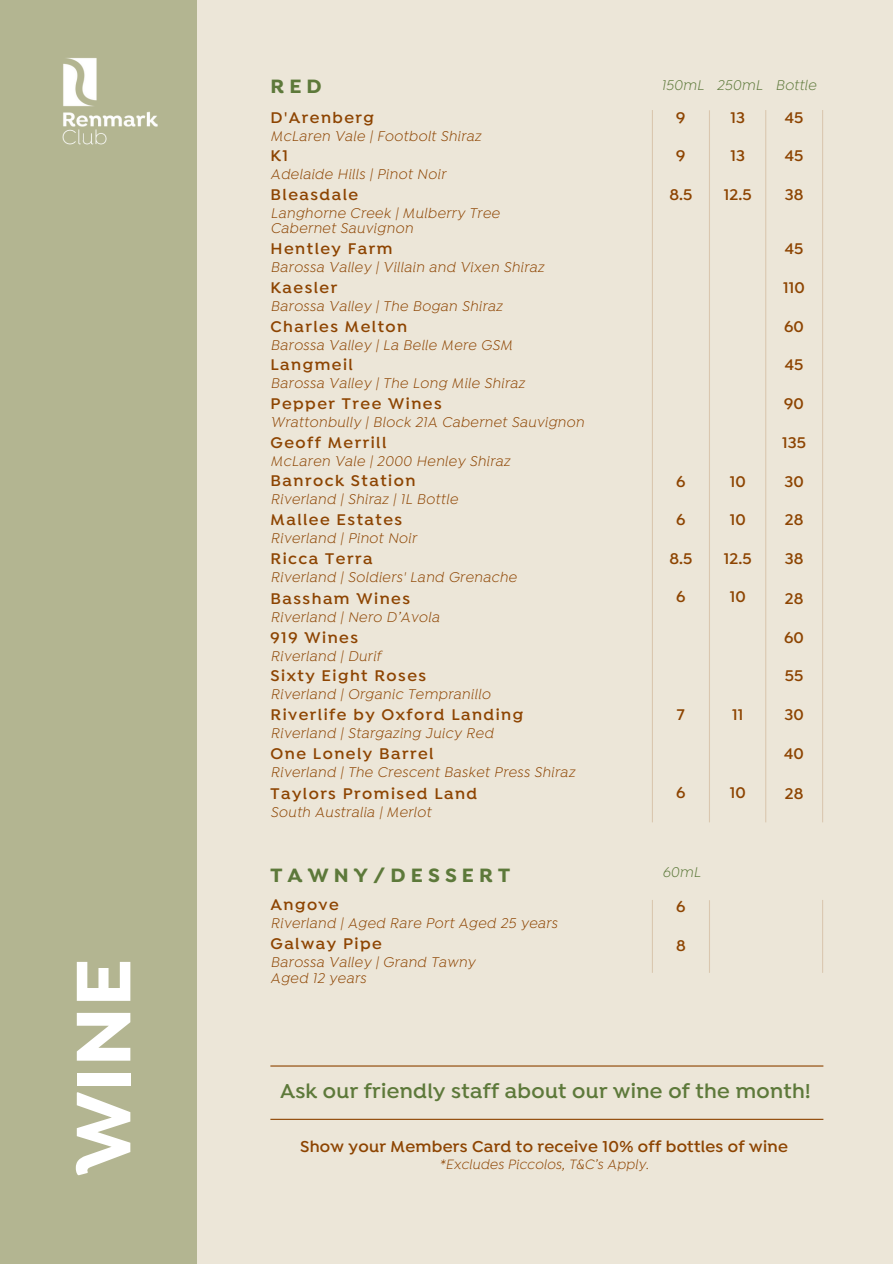
<style>
.page{position:relative;width:893px;height:1264px;background:#fff}
.page>*{position:absolute;margin:0;border:0;box-sizing:border-box;transform-origin:0 0}
.t1{font:700 82.35px "Isidora";color:#fff}
.t2{font:600 21.45px "Isidora";letter-spacing:.015em;color:#5d793a}
.t3{font:700 20.55px "Isidora";letter-spacing:.25em;color:#5d793a}
.t4{font:600 16.8px "Isidora";letter-spacing:.015em;color:#8d4401}
.t5{font:600 16.5px "Isidora";letter-spacing:.09em;color:#8d4401}
.t6{font:italic 15px/15.8px "Isidora";letter-spacing:.03em;color:#8d4401}
.t7{font:italic 15px "Isidora";letter-spacing:.02em;color:#5d793a}
.t8{font:italic 14.4px "Isidora";letter-spacing:.015em;color:#8d4401}
</style>
<div class="page">
<div style="left:0;top:0;width:892px;height:1263px;background:#ece6d8"></div>
<div style="left:0;top:0;width:197px;height:1263px;background:#b3b591"></div>
<img style="left:62px;top:58px;width:96px;height:87px">
<hr style="left:822px;top:110px;width:1px;height:712px;background:#8d4401">
<hr style="left:651px;top:110px;width:2px;height:712px;background:#8d4401">
<hr style="left:765px;top:110px;width:1px;height:712px;background:#8d4401">
<hr style="left:708px;top:110px;width:2px;height:712px;background:#8d4401">
<hr style="left:822px;top:899px;width:1px;height:73px;background:#8d4401">
<hr style="left:651px;top:899px;width:2px;height:73px;background:#8d4401">
<hr style="left:708px;top:900px;width:2px;height:72px;background:#8d4401">
<hr style="left:270px;top:1118px;width:553px;height:1px;background:#8d4401">
<hr style="left:270px;top:1065px;width:553px;height:1px;background:#8d4401">
<p class="t1" style="left:60px;top:1175px;width:218px;rotate:-90deg">WINE</p>
<p class="t3" style="left:270px;top:76px;width:53px">RED</p>
<p class="t7" style="left:661px;top:77px;width:44px">150mL</p>
<p class="t7" style="left:716px;top:77px;width:47px">250mL</p>
<p class="t7" style="left:775px;top:77px;width:42px">Bottle</p>
<p class="t5" style="left:270px;top:108px;width:105px">D'Arenberg</p>
<p class="t6" style="left:270px;top:129px;width:212px">McLaren Vale | Footbolt Shiraz</p>
<p class="t5" style="left:270px;top:147px;width:19px">K1</p>
<p class="t6" style="left:270px;top:167px;width:177px">Adelaide Hills | Pinot Noir</p>
<p class="t5" style="left:270px;top:185px;width:89px">Bleasdale</p>
<p class="t6" style="left:270px;top:206px;width:230px">Langhorne Creek | Mulberry Tree<br>Cabernet Sauvignon</p>
<p class="t5" style="left:676px;top:109px;width:11px">9</p>
<p class="t5" style="left:676px;top:147px;width:11px">9</p>
<p class="t5" style="left:669px;top:186px;width:24px">8.5</p>
<p class="t5" style="left:730px;top:109px;width:16px">13</p>
<p class="t5" style="left:730px;top:147px;width:16px">13</p>
<p class="t5" style="left:723px;top:186px;width:29px">12.5</p>
<p class="t5" style="left:784px;top:109px;width:20px">45</p>
<p class="t5" style="left:784px;top:147px;width:20px">45</p>
<p class="t5" style="left:784px;top:186px;width:20px">38</p>
<p class="t5" style="left:270px;top:240px;width:123px">Hentley Farm</p>
<p class="t6" style="left:270px;top:260px;width:275px">Barossa Valley | Villain and Vixen Shiraz</p>
<p class="t5" style="left:784px;top:240px;width:20px">45</p>
<p class="t5" style="left:270px;top:279px;width:68px">Kaesler</p>
<p class="t6" style="left:270px;top:299px;width:233px">Barossa Valley | The Bogan Shiraz</p>
<p class="t5" style="left:783px;top:279px;width:23px">110</p>
<p class="t5" style="left:270px;top:317px;width:138px">Charles Melton</p>
<p class="t6" style="left:270px;top:338px;width:243px">Barossa Valley | La Belle Mere GSM</p>
<p class="t5" style="left:784px;top:317px;width:21px">60</p>
<p class="t5" style="left:270px;top:356px;width:84px">Langmeil</p>
<p class="t6" style="left:270px;top:376px;width:256px">Barossa Valley | The Long Mile Shiraz</p>
<p class="t5" style="left:784px;top:356px;width:20px">45</p>
<p class="t5" style="left:270px;top:395px;width:173px">Pepper Tree Wines</p>
<p class="t6" style="left:270px;top:415px;width:315px">Wrattonbully | Block 21A Cabernet Sauvignon</p>
<p class="t5" style="left:784px;top:395px;width:21px">90</p>
<p class="t5" style="left:270px;top:433px;width:117px">Geoff Merrill</p>
<p class="t6" style="left:270px;top:454px;width:241px">McLaren Vale | 2000 Henley Shiraz</p>
<p class="t5" style="left:782px;top:434px;width:25px">135</p>
<p class="t5" style="left:270px;top:472px;width:146px">Banrock Station</p>
<p class="t6" style="left:270px;top:493px;width:189px">Riverland | Shiraz | 1L Bottle</p>
<p class="t5" style="left:270px;top:511px;width:133px">Mallee Estates</p>
<p class="t6" style="left:270px;top:531px;width:147px">Riverland | Pinot Noir</p>
<p class="t5" style="left:270px;top:550px;width:103px">Ricca Terra</p>
<p class="t6" style="left:270px;top:570px;width:247px">Riverland | Soldiers' Land Grenache</p>
<p class="t5" style="left:270px;top:590px;width:141px">Bassham Wines</p>
<p class="t6" style="left:270px;top:610px;width:170px">Riverland | Nero D’Avola</p>
<p class="t5" style="left:676px;top:472px;width:11px">6</p>
<p class="t5" style="left:676px;top:511px;width:11px">6</p>
<p class="t5" style="left:669px;top:550px;width:24px">8.5</p>
<p class="t5" style="left:676px;top:588px;width:11px">6</p>
<p class="t5" style="left:729px;top:472px;width:18px">10</p>
<p class="t5" style="left:729px;top:511px;width:18px">10</p>
<p class="t5" style="left:723px;top:550px;width:29px">12.5</p>
<p class="t5" style="left:729px;top:588px;width:18px">10</p>
<p class="t5" style="left:784px;top:472px;width:21px">30</p>
<p class="t5" style="left:784px;top:511px;width:20px">28</p>
<p class="t5" style="left:784px;top:550px;width:20px">38</p>
<p class="t5" style="left:784px;top:590px;width:20px">28</p>
<p class="t5" style="left:270px;top:628px;width:89px">919 Wines</p>
<p class="t6" style="left:270px;top:649px;width:112px">Riverland | Durif</p>
<p class="t5" style="left:784px;top:628px;width:21px">60</p>
<p class="t5" style="left:270px;top:667px;width:157px">Sixty Eight Roses</p>
<p class="t6" style="left:270px;top:687px;width:221px">Riverland | Organic Tempranillo</p>
<p class="t5" style="left:784px;top:667px;width:20px">55</p>
<p class="t5" style="left:270px;top:706px;width:254px">Riverlife by Oxford Landing</p>
<p class="t6" style="left:270px;top:726px;width:224px">Riverland | Stargazing Juicy Red</p>
<p class="t5" style="left:677px;top:706px;width:9px">7</p>
<p class="t5" style="left:732px;top:706px;width:13px">11</p>
<p class="t5" style="left:784px;top:706px;width:21px">30</p>
<p class="t5" style="left:270px;top:745px;width:164px">One Lonely Barrel</p>
<p class="t6" style="left:270px;top:765px;width:306px">Riverland | The Crescent Basket Press Shiraz</p>
<p class="t5" style="left:784px;top:745px;width:21px">40</p>
<p class="t5" style="left:270px;top:785px;width:208px">Taylors Promised Land</p>
<p class="t6" style="left:270px;top:805px;width:162px">South Australia | Merlot</p>
<p class="t5" style="left:676px;top:783px;width:11px">6</p>
<p class="t5" style="left:729px;top:783px;width:18px">10</p>
<p class="t5" style="left:784px;top:785px;width:20px">28</p>
<p class="t3" style="left:270px;top:864px;width:241px">TAWNY/DESSERT</p>
<p class="t7" style="left:662px;top:864px;width:40px">60mL</p>
<p class="t5" style="left:270px;top:896px;width:70px">Angove</p>
<p class="t6" style="left:270px;top:916px;width:288px">Riverland | Aged Rare Port Aged 25 years</p>
<p class="t5" style="left:270px;top:935px;width:113px">Galway Pipe</p>
<p class="t6" style="left:270px;top:955px;width:206px">Barossa Valley | Grand Tawny<br>Aged 12 years</p>
<p class="t5" style="left:676px;top:897px;width:11px">6</p>
<p class="t5" style="left:676px;top:936px;width:11px">8</p>
<p class="t2" style="left:280px;top:1080px;width:532px">Ask our friendly staff about our wine of the month!</p>
<p class="t4" style="left:300px;top:1138px;width:489px">Show your Members Card to receive 10% off bottles of wine</p>
<p class="t8" style="left:439px;top:1156px;width:211px">*Excludes Piccolos, T&amp;C’s Apply.</p>
</div>
